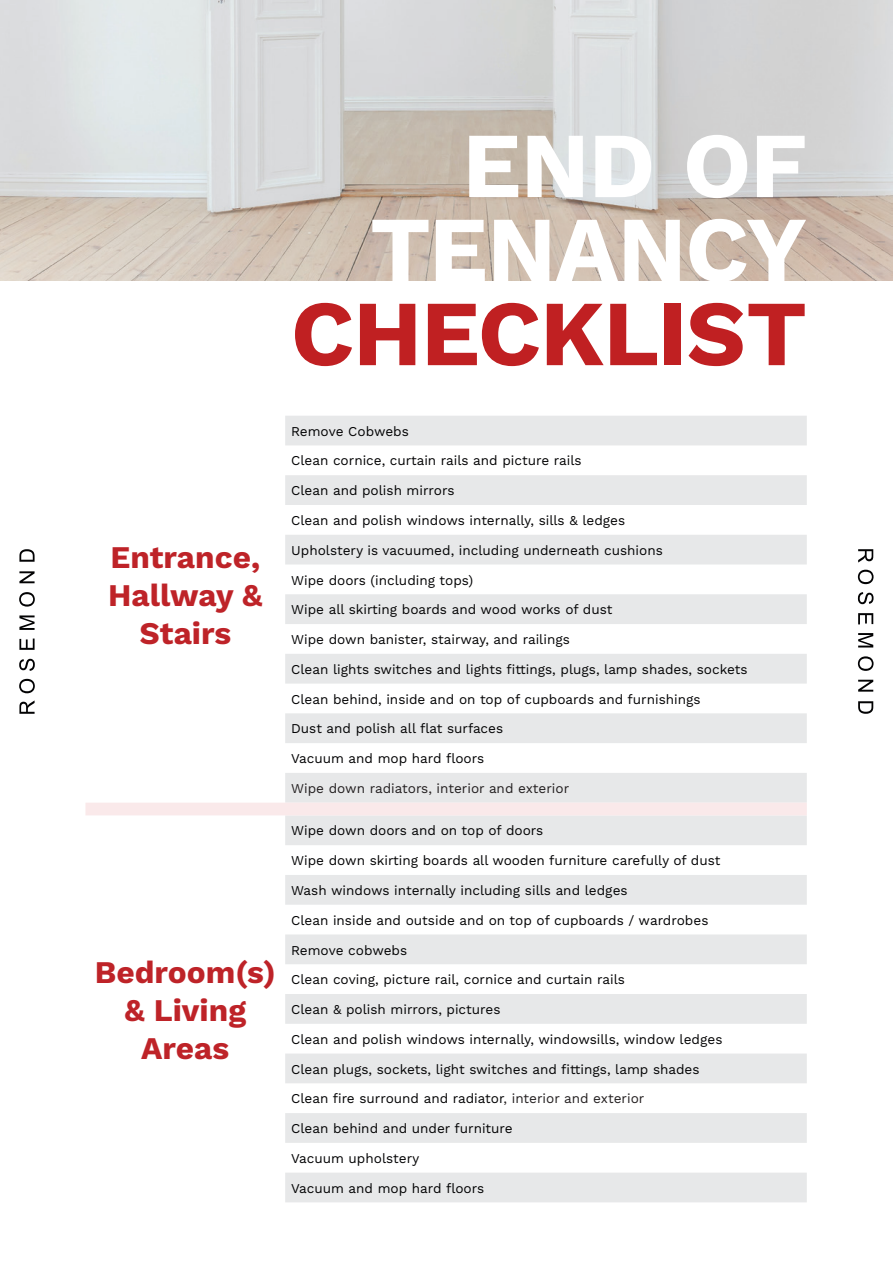
<style>
.page{position:relative;width:893px;height:1263px;background:#fff}
.page>*{position:absolute;margin:0;border:0;box-sizing:border-box;transform-origin:0 0}
.t1{font:700 93px "Work Sans";letter-spacing:-.01em;color:#fff}
.t2{font:700 93px "Work Sans";letter-spacing:-.01em;color:#c02022}
.t3{font:700 31.5px/37.8px "Work Sans";color:#be2328;text-align:center}
.t4{font:13.5px "Work Sans";color:#020203}
.t5{font:13.5px "Work Sans";color:#231f20}
.s1{color:#231f20}
</style>
<div class="page">
<svg style="left:19px;top:549px;width:16px;height:165px"></svg>
<svg style="left:858px;top:549px;width:15px;height:165px"></svg>
<img style="left:0;top:0;width:893px;height:281px">
<svg style="left:285px;top:416px;width:522px;height:786px;fill:#e7e8e9"></svg>
<div style="left:85px;top:803px;width:722px;height:12px;background:#fae9ea"></div>
<p class="t1" style="left:462px;top:112px;width:346px">END OF</p>
<p class="t1" style="left:370px;top:196px;width:438px">TENANCY</p>
<p class="t2" style="left:291px;top:280px;width:518px">CHECKLIST</p>
<p class="t3" style="left:108px;top:540px;width:156px">Entrance,<br>Hallway &amp;<br>Stairs</p>
<p class="t3" style="left:95px;top:955px;width:182px">Bedroom(s) &amp; Living<br>Areas</p>
<p class="t4" style="left:291px;top:423px;width:119px">Remove Cobwebs</p>
<p class="t4" style="left:291px;top:453px;width:292px">Clean cornice, curtain rails and picture rails</p>
<p class="t4" style="left:291px;top:483px;width:165px">Clean and polish mirrors</p>
<p class="t4" style="left:291px;top:512px;width:336px">Clean and polish windows internally, sills &amp; ledges</p>
<p class="t4" style="left:291px;top:542px;width:373px">Upholstery is vacuumed, including underneath cushions</p>
<p class="t4" style="left:291px;top:572px;width:183px">Wipe doors (including tops)</p>
<p class="t4" style="left:291px;top:602px;width:323px">Wipe all skirting boards and wood works of dust</p>
<p class="t4" style="left:291px;top:631px;width:280px">Wipe down banister, stairway, and railings</p>
<p class="t4" style="left:291px;top:661px;width:458px">Clean lights switches and lights fittings, plugs, lamp shades, sockets</p>
<p class="t4" style="left:291px;top:691px;width:411px">Clean behind, inside and on top of cupboards and furnishings</p>
<p class="t4" style="left:291px;top:721px;width:214px">Dust and polish all flat surfaces</p>
<p class="t4" style="left:291px;top:750px;width:194px">Vacuum and mop hard floors</p>
<p class="t5" style="left:291px;top:780px;width:280px">Wipe down radiators, interior and exterior</p>
<p class="t4" style="left:291px;top:823px;width:254px">Wipe down doors and on top of doors</p>
<p class="t4" style="left:291px;top:853px;width:431px">Wipe down skirting boards all wooden furniture carefully of dust</p>
<p class="t4" style="left:291px;top:882px;width:338px">Wash windows internally including sills and ledges</p>
<p class="t4" style="left:291px;top:912px;width:419px">Clean inside and outside and on top of cupboards / wardrobes</p>
<p class="t4" style="left:291px;top:942px;width:118px">Remove cobwebs</p>
<p class="t4" style="left:291px;top:972px;width:335px">Clean coving, picture rail, cornice and curtain rails</p>
<p class="t4" style="left:291px;top:1001px;width:211px">Clean &amp; polish mirrors, pictures</p>
<p class="t4" style="left:291px;top:1031px;width:433px">Clean and polish windows internally, windowsills, window ledges</p>
<p class="t4" style="left:291px;top:1061px;width:410px">Clean plugs, sockets, light switches and fittings, lamp shades</p>
<p class="t4" style="left:291px;top:1091px;width:355px">Clean fire surround and radiator<span class="s1">, interior and exterior</span></p>
<p class="t4" style="left:291px;top:1120px;width:223px">Clean behind and under furniture</p>
<p class="t4" style="left:291px;top:1150px;width:130px">Vacuum upholstery</p>
<p class="t4" style="left:291px;top:1180px;width:194px">Vacuum and mop hard floors</p>
</div>
